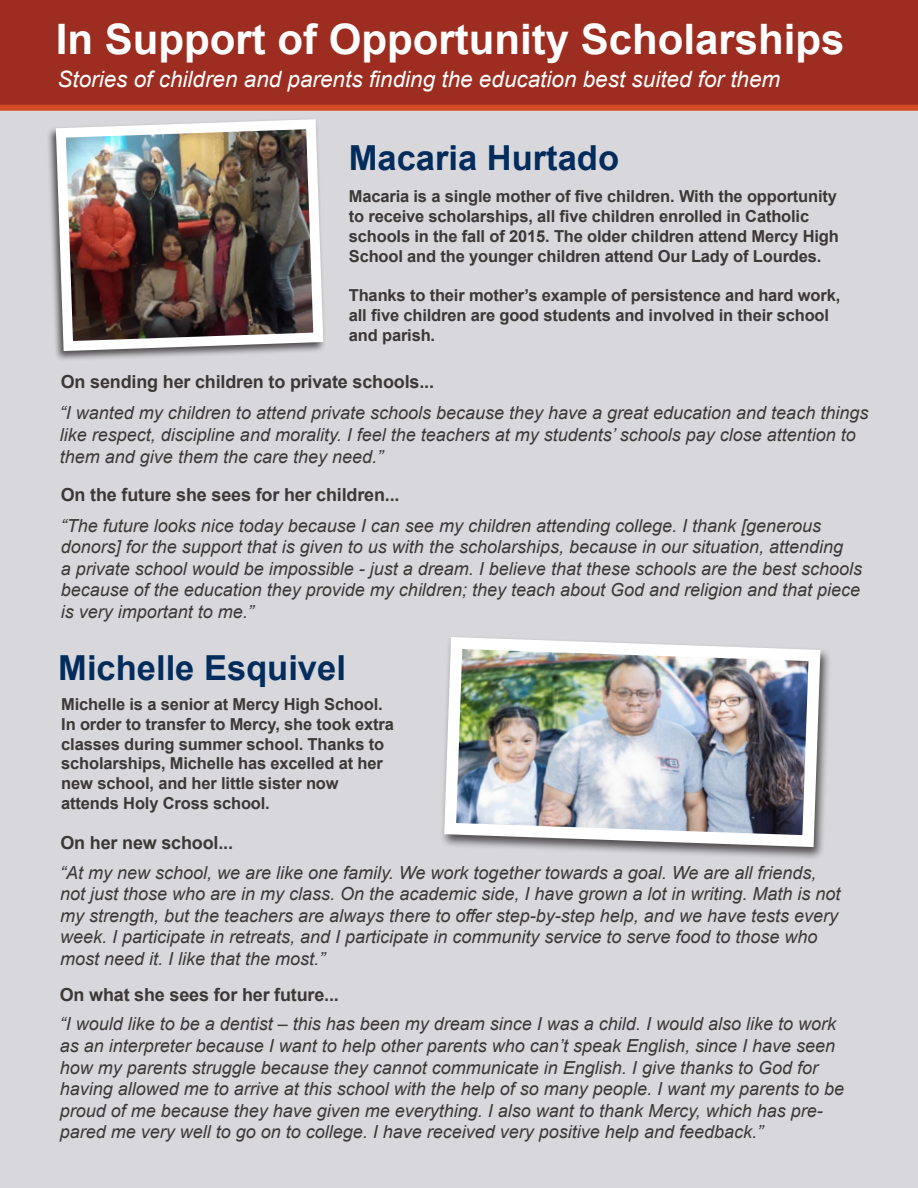
<style>
.page{position:relative;width:918px;height:1188px;background:#fff}
.page>*{position:absolute;margin:0;border:0;box-sizing:border-box;transform-origin:0 0}
.t1{font:700 42px "Arial";color:#fff}
.t2{font:700 34.5px "Arial";color:#022c5c}
.t3{font:italic 22.5px "Arial";color:#fff}
.t4{font:italic 18px/21.6px "Arial";color:#3c3837}
.t5{font:700 18px "Arial";letter-spacing:-.01em;color:#3c3837}
.t6{font:700 16.5px/19.8px "Arial";letter-spacing:-.01em;color:#3c3837}
</style>
<div class="page">
<div style="left:0;top:104px;width:918px;height:1084px;background:#d8d8dc"></div>
<div style="left:0;top:0;width:918px;height:111px;background:#9c2d20"></div>
<div style="left:440px;top:635px;width:392px;height:225px;background:#231f20;opacity:.75"></div>
<img style="left:440px;top:635px;width:386px;height:218px">
<div style="left:46px;top:117px;width:281px;height:245px;background:#231f20;opacity:.75"></div>
<img style="left:51px;top:117px;width:276px;height:239px">
<p class="t1" style="left:56px;top:10px;width:790px">In Support of Opportunity Scholarships</p>
<p class="t3" style="left:58px;top:65px;width:724px">Stories of children and parents finding the education best suited for them</p>
<p class="t2" style="left:349px;top:134px;width:272px">Macaria Hurtado</p>
<p class="t6" style="left:349px;top:187px;width:490px">Macaria is a single mother of five children. With the opportunity</p>
<p class="t6" style="left:349px;top:207px;width:492px">to receive scholarships, all five children enrolled in Catholic schools in the fall of 2015. The older children attend Mercy High<br>School and the younger children attend Our Lady of Lourdes.</p>
<p class="t6" style="left:349px;top:286px;width:493px">Thanks to their mother’s example of persistence and hard work,</p>
<p class="t6" style="left:349px;top:306px;width:482px">all five children are good students and involved in their school</p>
<p class="t6" style="left:349px;top:325px;width:88px">and parish.</p>
<p class="t5" style="left:61px;top:369px;width:375px">On sending her children to private schools...</p>
<p class="t4" style="left:60px;top:403px;width:810px">“I wanted my children to attend private schools because they have a great education and teach things like respect, discipline and morality. I feel the teachers at my students’ schools pay close attention to them and give them the care they need.”</p>
<p class="t5" style="left:61px;top:482px;width:340px">On the future she sees for her children...</p>
<p class="t4" style="left:61px;top:515px;width:762px">“The future looks nice today because I can see my children attending college. I thank [generous</p>
<p class="t4" style="left:61px;top:536px;width:784px">donors] for the support that is given to us with the scholarships, because in our situation, attending</p>
<p class="t4" style="left:61px;top:558px;width:803px;text-align:justify">a private school would be impossible - just a dream. I believe that these schools are the best schools because of the education they provide my children; they teach about God and religion and that piece is very important to me.”</p>
<p class="t2" style="left:58px;top:643px;width:289px">Michelle Esquivel</p>
<p class="t6" style="left:61px;top:695px;width:334px">Michelle is a senior at Mercy High School.<br>In order to transfer to Mercy, she took extra classes during summer school. Thanks to scholarships, Michelle has excelled at her new school, and her little sister now</p>
<p class="t6" style="left:61px;top:794px;width:210px">attends Holy Cross school.</p>
<p class="t5" style="left:60px;top:830px;width:174px">On her new school...</p>
<p class="t4" style="left:60px;top:862px;width:782px">“At my new school, we are like one family. We work together towards a goal. We are all friends, not just those who are in my class. On the academic side, I have grown a lot in writing. Math is not my strength, but the teachers are always there to offer step-by-step help, and we have tests every week. I participate in retreats, and I participate in community service to serve food to those who most need it. I like that the most.”</p>
<p class="t5" style="left:60px;top:982px;width:281px">On what she sees for her future...</p>
<p class="t4" style="left:60px;top:1014px;width:786px">“I would like to be a dentist – this has been my dream since I was a child. I would also like to work as an interpreter because I want to help other parents who can’t speak English, since I have seen how my parents struggle because they cannot communicate in English. I give thanks to God for having allowed me to arrive at this school with the help of so many people. I want my parents to be proud of me because they have given me everything. I also want to thank Mercy, which has pre&shy;pared me very well to go on to college. I have received very positive help and feedback.”</p>
</div>
